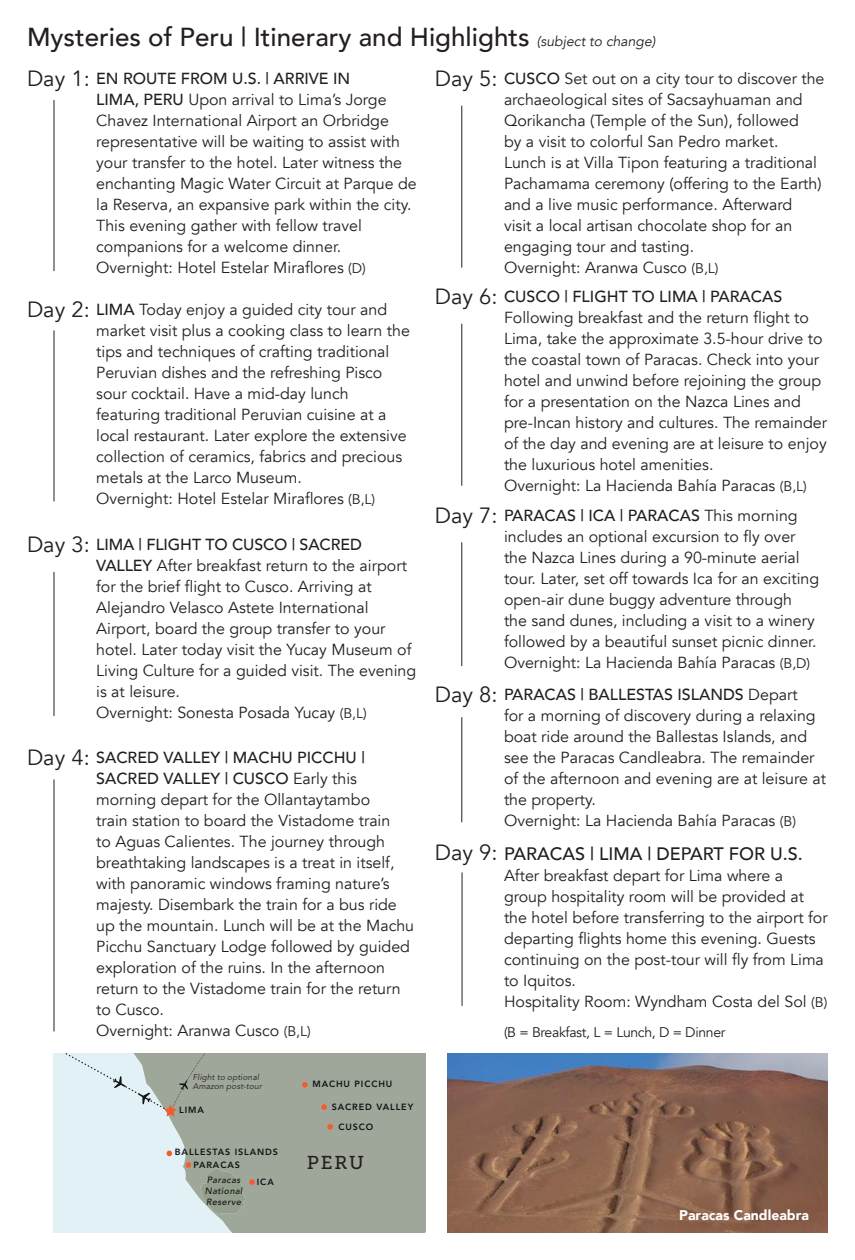
<style>
.page{position:relative;width:855px;height:1260px;background:#fff}
.page>*{position:absolute;margin:0;border:0;box-sizing:border-box;transform-origin:0 0}
.t1{font:500 26px "Avenir";color:#241f1f}
.t2{font:18.6px "Museo Slab 500";color:#241f1f}
.t3{font:500 18px "Avenir";color:#241f1f}
.t4{font:16px/21px "Avenir";color:#241f1f}
.t5{font:15.4px "Museo Slab 500";letter-spacing:.2em;color:#121314}
.t6{font:14px "Avenir";letter-spacing:-.02em;color:#241f1f}
.t7{font:900 14px "Avenir";color:#fff}
.t8{font:800 9px "Avenir";letter-spacing:.1em;color:#121314}
.t9{font:italic 500 9px/10.8px "Avenir";letter-spacing:.05em;color:#121314}
.t10{font:800 9px "Avenir";letter-spacing:.2em;color:#121314}
.t11{font:italic 8.2px/8.8px "Avenir";letter-spacing:.025em;color:#241f1f}
.s1{font-weight:400;font-style:italic;font-size:14px}
.s2{font-size:22px}
.s3{font-weight:500}
.s4{font-size:14px}
.s5{font-weight:400;font-size:22px}
</style>
<div class="page">
<hr style="left:54px;top:330px;width:1px;height:171px;background:#241f1f">
<hr style="left:54px;top:572px;width:1px;height:144px;background:#241f1f">
<hr style="left:54px;top:779px;width:1px;height:252px;background:#241f1f">
<svg style="left:53px;top:1053px;width:373px;height:180px"></svg>
<hr style="left:461px;top:324px;width:1px;height:162px;background:#241f1f">
<hr style="left:461px;top:542px;width:1px;height:124px;background:#241f1f">
<hr style="left:461px;top:717px;width:1px;height:105px;background:#241f1f">
<img style="left:448px;top:1053px;width:380px;height:180px">
<hr style="left:54px;top:100px;width:1px;height:171px;background:#241f1f">
<hr style="left:461px;top:106px;width:1px;height:162px;background:#241f1f">
<hr style="left:462px;top:872px;width:1px;height:134px;background:#241f1f">
<h1 class="t1" style="left:27px;top:14px;width:630px">Mysteries of Peru | Itinerary and Highlights <span class="s1">(subject to change)</span></h1>
<p class="t4" style="left:96px;top:69px;width:322px;text-indent:-69px"><span class="s2">Day 1:</span> <span class="s3">EN ROUTE FROM U.S. | ARRIVE IN<br>LIMA, PERU</span> Upon arrival to Lima’s Jorge Chavez International Airport an Orbridge representative will be waiting to assist with your transfer to the hotel. Later witness the enchanting Magic Water Circuit at Parque de la Reserva, an expansive park within the city.<br>This evening gather with fellow travel companions for a welcome dinner.<br>Overnight: Hotel Estelar Miraflores <span class="s4">(D)</span></p>
<p class="t4" style="left:96px;top:299px;width:315px;text-indent:-69px"><span class="s2">Day 2:</span> <span class="s3">LIMA</span> Today enjoy a guided city tour and market visit plus a cooking class to learn the tips and techniques of crafting traditional Peruvian dishes and the refreshing Pisco sour cocktail. Have a mid-day lunch featuring traditional Peruvian cuisine at a local restaurant. Later explore the extensive collection of ceramics, fabrics and precious metals at the Larco Museum.<br>Overnight: Hotel Estelar Miraflores <span class="s4">(B,L)</span></p>
<p class="t4" style="left:96px;top:534px;width:321px;text-indent:-69px"><span class="s2">Day 3:</span> <span class="s3">LIMA | FLIGHT TO CUSCO | SACRED VALLEY</span> After breakfast return to the airport for the brief flight to Cusco. Arriving at Alejandro Velasco Astete International Airport, board the group transfer to your hotel. Later today visit the Yucay Museum of Living Culture for a guided visit. The evening is at leisure.<br>Overnight: Sonesta Posada Yucay <span class="s4">(B,L)</span></p>
<p class="t4" style="left:96px;top:748px;width:319px;text-indent:-69px"><span class="s2">Day 4:</span> <span class="s3">SACRED VALLEY | MACHU PICCHU | SACRED VALLEY | CUSCO</span> Early this morning depart for the Ollantaytambo<br>train station to board the Vistadome train<br>to Aguas Calientes. The journey through breathtaking landscapes is a treat in itself, with panoramic windows framing nature’s majesty. Disembark the train for a bus ride up the mountain. Lunch will be at the Machu Picchu Sanctuary Lodge followed by guided exploration of the ruins. In the afternoon return to the Vistadome train for the return to Cusco.<br>Overnight: Aranwa Cusco <span class="s4">(B,L)</span></p>
<p class="t4" style="left:504px;top:69px;width:322px;text-indent:-69px"><span class="s2">Day 5:</span> <span class="s3">CUSCO</span> Set out on a city tour to discover the archaeological sites of Sacsayhuaman and Qorikancha (Temple of the Sun), followed<br>by a visit to colorful San Pedro market.<br>Lunch is at Villa Tipon featuring a traditional Pachamama ceremony (offering to the Earth) and a live music performance. Afterward<br>visit a local artisan chocolate shop for an engaging tour and tasting.<br>Overnight: Aranwa Cusco <span class="s4">(B,L)</span></p>
<p class="t4" style="left:504px;top:287px;width:325px;text-indent:-69px"><span class="s2">Day 6:</span> <span class="s3">CUSCO | FLIGHT TO LIMA | PARACAS </span>Following breakfast and the return flight to Lima, take the approximate 3.5-hour drive to the coastal town of Paracas. Check into your hotel and unwind before rejoining the group for a presentation on the Nazca Lines and pre-Incan history and cultures. The remainder of the day and evening are at leisure to enjoy the luxurious hotel amenities.<br>Overnight: La Hacienda Bahía Paracas <span class="s4">(B,L)</span></p>
<p class="t4" style="left:504px;top:505px;width:317px;text-indent:-69px"><span class="s2">Day 7:</span> <span class="s3">PARACAS | ICA | PARACAS</span> This morning includes an optional excursion to fly over the Nazca Lines during a 90-minute aerial tour. Later, set off towards Ica for an exciting open-air dune buggy adventure through<br>the sand dunes, including a visit to a winery followed by a beautiful sunset picnic dinner.<br>Overnight: La Hacienda Bahía Paracas <span class="s4">(B,D)</span></p>
<p class="t5" style="left:533px;top:662px;width:151px">South America</p>
<p class="t4" style="left:504px;top:684px;width:324px;text-indent:-69px"><span class="s2">Day 8:</span> <span class="s3">PARACAS | BALLESTAS ISLANDS</span> Depart<br>for a morning of discovery during a relaxing boat ride around the Ballestas Islands, and see the Paracas Candleabra. The remainder of the afternoon and evening are at leisure at the property.<br>Overnight: La Hacienda Bahía Paracas <span class="s4">(B)</span></p>
<p class="t10" style="left:482px;top:752px;width:47px">Ecuador</p>
<p class="t3" style="left:435px;top:838px;width:369px"><span class="s5">Day 9:</span> PARACAS | LIMA | DEPART FOR U.S.</p>
<p class="t4" style="left:504px;top:865px;width:325px">After breakfast depart for Lima where a group hospitality room will be provided at the hotel before transferring to the airport for departing flights home this evening. Guests continuing on the post-tour will fly from Lima to Iquitos.<br>Hospitality Room: Wyndham Costa del Sol <span class="s4">(B)</span></p>
<p class="t6" style="left:504px;top:1024px;width:223px">(B = Breakfast, L = Lunch, D = Dinner</p>
<p class="t11" style="left:193px;top:1073px;width:70px">Flight to optional<br>Amazon post-tour</p>
<p class="t8" style="left:179px;top:1103px;width:26px">LIMA</p>
<p class="t8" style="left:175px;top:1145px;width:105px">BALLESTAS ISLANDS</p>
<p class="t8" style="left:193px;top:1158px;width:48px">PARACAS</p>
<p class="t9" style="left:205px;top:1175px;width:39px">Paracas<br>National<br>Reserve</p>
<p class="t8" style="left:257px;top:1175px;width:18px">ICA</p>
<p class="t8" style="left:312px;top:1077px;width:81px">MACHU PICCHU</p>
<p class="t8" style="left:332px;top:1100px;width:83px">SACRED VALLEY</p>
<p class="t8" style="left:338px;top:1120px;width:36px">CUSCO</p>
<p class="t2" style="left:307px;top:1152px;width:59px">PERU</p>
<p class="t7" style="left:679px;top:1203px;width:131px">Paracas Candleabra</p>
</div>
